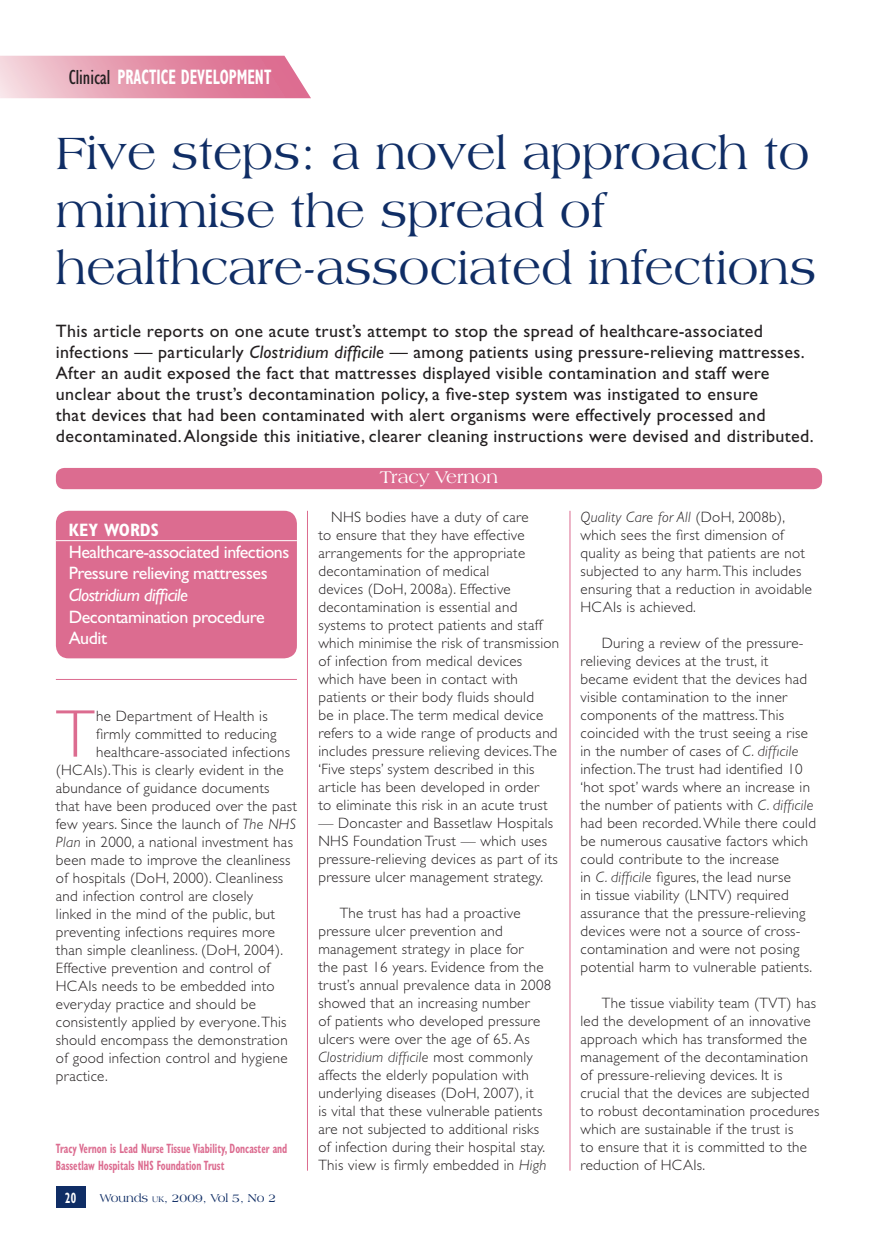
<style>
.page{position:relative;width:878px;height:1247px;background:#fff}
.page>*{position:absolute;margin:0;border:0;box-sizing:border-box;transform-origin:0 0}
.t1{font:300 67.8px "Gill Sans";color:#dc6c90}
.t2{font:48px/57.6px "Americana BT";color:#0f2d65}
.t3{font:700 condensed 21px "Gill Sans";color:#fff;scale:.7 1}
.t4{font:18px/21px "Gill Sans";letter-spacing:.02em;color:#231f20}
.t5{font:18px/21.6px "Gill Sans";letter-spacing:-.025em;color:#fff}
.t6{font:italic 18px "Gill Sans";letter-spacing:-.025em;color:#fff}
.t7{font:18px "Americana BT";color:#fff}
.t8{font:700 condensed 18px "Gill Sans";color:#fff}
.t9{font:300 15px/18px "Gill Sans";letter-spacing:.02em;color:#231f20}
.t10{font:700 condensed 15px "Gill Sans";color:#fff;scale:.7 1}
.t11{font:700 condensed 13.5px/16.5px "Gill Sans";color:#dc6c90;scale:.7 1}
.t12{font:12px "Americana BT";color:#0f2d65}
.s1{font-weight:400;color:#231f20}
.s2{font-style:italic}
.s3{font-size:8.4px}
</style>
<div class="page">
<div style="left:56px;top:468px;width:765px;height:21px;background:#dc6c90"></div>
<hr style="left:56px;top:679px;width:241px;height:1px;background:#dc6c90">
<div style="left:56px;top:1187px;width:30px;height:21px;background:#0f2d65"></div>
<svg style="left:0;top:56px;width:311px;height:42px;background:#e69db2"></svg>
<div style="left:56px;top:511px;width:241px;height:147px;background:#dc6c90"></div>
<hr style="left:56px;top:540px;width:241px;height:1px;background:#fff">
<hr style="left:307px;top:511px;width:1px;height:660px;background:#dc6c90">
<hr style="left:569px;top:511px;width:1px;height:660px;background:#dc6c90">
<h3 class="t3" style="left:69px;top:65px;width:291px"><span class="s1">Clinical</span> PRACTICE DEVELOPMENT</h3>
<h2 class="t2" style="left:56px;top:124px;width:761px">Five steps: a novel approach to minimise the spread of healthcare-associated infections</h2>
<p class="t4" style="left:56px;top:320px;width:759px">This article reports on one acute trust’s attempt to stop the spread of healthcare-associated infections — particularly <span class="s2">Clostridium difficile</span> — among patients using pressure-relieving mattresses.<br>After an audit exposed the fact that mattresses displayed visible contamination and staff were unclear about the trust’s decontamination policy, a five-step system was instigated to ensure<br>that devices that had been contaminated with alert organisms were effectively processed and decontaminated. Alongside this initiative, clearer cleaning instructions were devised and distributed.</p>
<p class="t8" style="left:69px;top:519px;width:92px">KEY WORDS</p>
<p class="t5" style="left:69px;top:541px;width:222px">Healthcare-associated infections<br>Pressure relieving mattresses</p>
<p class="t6" style="left:69px;top:585px;width:121px">Clostridium difficile</p>
<p class="t5" style="left:69px;top:606px;width:197px">Decontamination procedure<br>Audit</p>
<h1 class="t1" style="left:56px;top:696px;width:40px">T</h1>
<p class="t9" style="left:96px;top:707px;width:173px">he Department of Health is</p>
<p class="t9" style="left:96px;top:725px;width:182px">firmly committed to reducing</p>
<p class="t9" style="left:96px;top:743px;width:195px">healthcare-associated infections</p>
<p class="t9" style="left:56px;top:761px;width:229px">(HCAIs). This is clearly evident in the</p>
<p class="t9" style="left:56px;top:779px;width:215px">abundance of guidance documents</p>
<p class="t9" style="left:56px;top:797px;width:242px">that have been produced over the past</p>
<p class="t9" style="left:56px;top:815px;width:241px">few years. Since the launch of <span class="s2">The NHS</span></p>
<p class="t9" style="left:56px;top:833px;width:238px"><span class="s2">Plan</span> in 2000, a national investment has</p>
<p class="t9" style="left:56px;top:851px;width:236px">been made to improve the cleanliness</p>
<p class="t9" style="left:56px;top:869px;width:229px">of hospitals (DoH, 2000). Cleanliness</p>
<p class="t9" style="left:56px;top:887px;width:198px">and infection control are closely</p>
<p class="t9" style="left:56px;top:905px;width:221px">linked in the mind of the public, but</p>
<p class="t9" style="left:56px;top:923px;width:220px">preventing infections requires more</p>
<p class="t9" style="left:56px;top:941px;width:228px">than simple cleanliness. (DoH, 2004).</p>
<p class="t9" style="left:56px;top:959px;width:216px">Effective prevention and control of</p>
<p class="t9" style="left:56px;top:977px;width:220px">HCAIs needs to be embedded into</p>
<p class="t9" style="left:56px;top:995px;width:201px">everyday practice and should be</p>
<p class="t9" style="left:56px;top:1013px;width:232px">consistently applied by everyone. This</p>
<p class="t9" style="left:56px;top:1031px;width:233px">should encompass the demonstration</p>
<p class="t9" style="left:56px;top:1049px;width:233px">of good infection control and hygiene</p>
<p class="t9" style="left:56px;top:1067px;width:53px">practice.</p>
<p class="t11" style="left:56px;top:1140px;width:332px">Tracy Vernon is Lead Nurse Tissue Viability, Doncaster and<br>Bassetlaw Hospitals NHS Foundation Trust</p>
<p class="t10" style="left:65px;top:1189px;width:17px">20</p>
<p class="t12" style="left:100px;top:1191px;width:178px">Wounds <span class="s3">UK</span>, 2009, Vol 5, No 2</p>
<p class="t7" style="left:379px;top:467px;width:120px">Tracy Vernon</p>
<p class="t9" style="left:318px;top:508px;width:242px;text-indent:13px">NHS bodies have a duty of care<br>to ensure that they have effective arrangements for the appropriate decontamination of medical<br>devices (DoH, 2008a). Effective decontamination is essential and systems to protect patients and staff which minimise the risk of transmission of infection from medical devices which have been in contact with patients or their body fluids should<br>be in place. The term medical device refers to a wide range of products and includes pressure relieving devices. The ‘Five steps’ system described in this article has been developed in order<br>to eliminate this risk in an acute trust</p>
<p class="t9" style="left:318px;top:814px;width:241px">— Doncaster and Bassetlaw Hospitals NHS Foundation Trust — which uses pressure-relieving devices as part of its pressure ulcer management strategy.</p>
<p class="t9" style="left:318px;top:904px;width:234px;text-indent:21px">The trust has had a proactive pressure ulcer prevention and management strategy in place for<br>the past 16 years. Evidence from the trust’s annual prevalence data in 2008 showed that an increasing number<br>of patients who developed pressure ulcers were over the age of 65. As <span class="s2">Clostridium difficile</span> most commonly affects the elderly population with underlying diseases (DoH, 2007), it<br>is vital that these vulnerable patients are not subjected to additional risks of infection during their hospital stay.<br>This view is firmly embedded in <span class="s2">High</span></p>
<p class="t9" style="left:580px;top:508px;width:233px"><span class="s2">Quality Care for All</span> (DoH, 2008b), which sees the first dimension of quality as being that patients are not subjected to any harm. This includes ensuring that a reduction in avoidable HCAIs is achieved.</p>
<p class="t9" style="left:580px;top:634px;width:237px;text-indent:21px">During a review of the pressure&shy;relieving devices at the trust, it became evident that the devices had visible contamination to the inner components of the mattress. This coincided with the trust seeing a rise in the number of cases of <span class="s2">C. difficile </span>infection. The trust had identified 10 ‘hot spot’ wards where an increase in the number of patients with <span class="s2">C. difficile </span>had been recorded. While there could be numerous causative factors which could contribute to the increase<br>in <span class="s2">C. difficile</span> figures, the lead nurse<br>in tissue viability (LNTV) required assurance that the pressure-relieving devices were not a source of cross&shy;contamination and were not posing potential harm to vulnerable patients.</p>
<p class="t9" style="left:580px;top:994px;width:240px;text-indent:21px">The tissue viability team (TVT) has led the development of an innovative approach which has transformed the management of the decontamination of pressure-relieving devices. It is crucial that the devices are subjected to robust decontamination procedures which are sustainable if the trust is<br>to ensure that it is committed to the reduction of HCAIs.</p>
</div>
